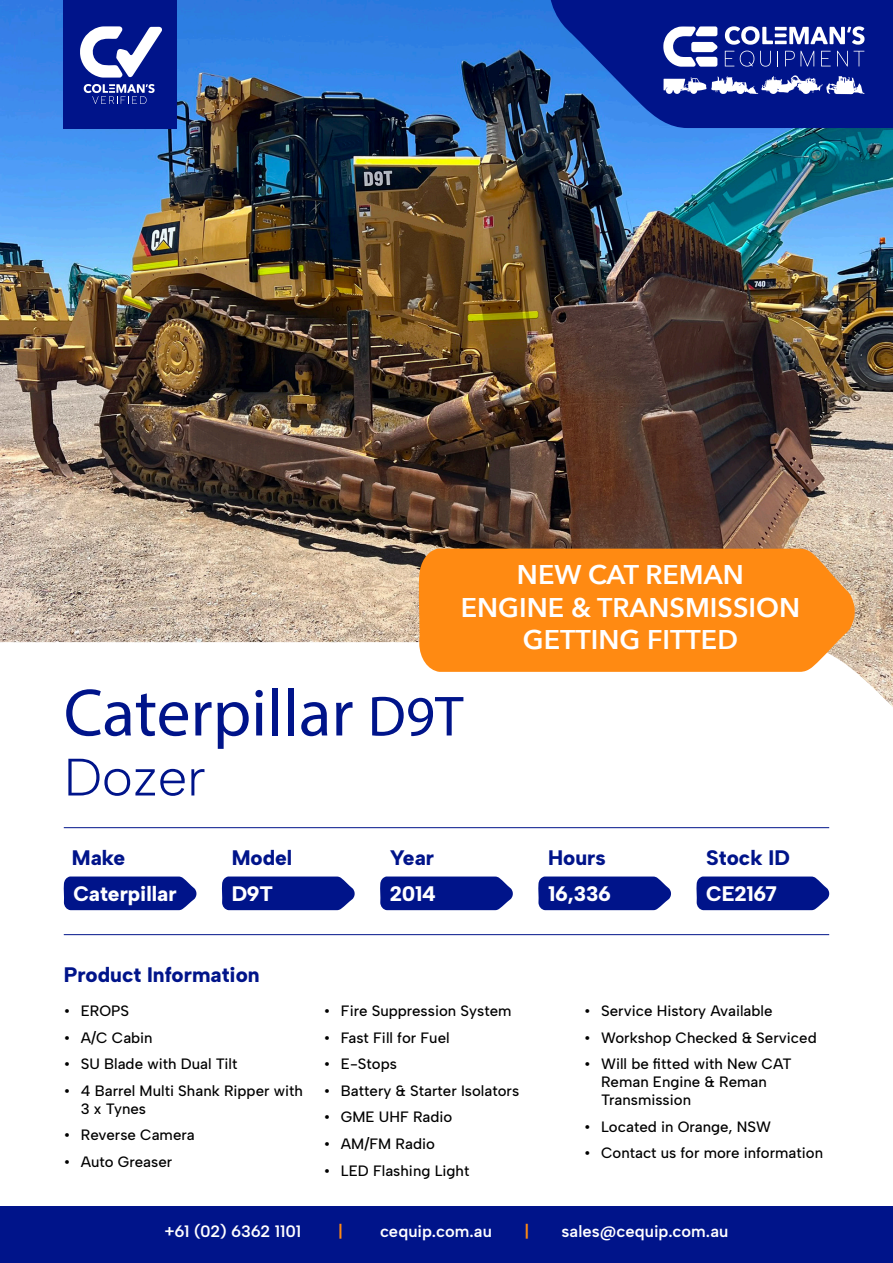
<style>
.page{position:relative;width:893px;height:1263px;background:#fff}
.page>*{position:absolute;margin:0;border:0;box-sizing:border-box;transform-origin:0 0}
.t1{font:67.5px "Myriad Pro";color:#00148a}
.t2{font:52.5px "Albert Sans";color:#00148a}
.t3{font:600 27px/32.4px "Avenir Next";color:#fff;text-align:center}
.t4{font:21px "Albert Sans";color:#00148a}
.t5{font:21px "Albert Sans";letter-spacing:-.01em;color:#fff}
.t6{font:16.5px "Albert Sans";color:#fff}
.t7{font:16.5px "Albert Sans";color:#ff8a12}
.t8{font:15px/18px "Albert Sans";color:#000}
.s1{font-size:57px}
</style>
<div class="page">
<img style="left:0;top:0;width:893px;height:642px">
<svg style="left:0;top:642px;width:893px;height:294px"></svg>
<svg style="left:63px;top:876px;width:133px;height:34px;background:#112492"></svg>
<svg style="left:222px;top:876px;width:133px;height:34px;background:#112492"></svg>
<svg style="left:380px;top:876px;width:133px;height:34px;background:#112492"></svg>
<svg style="left:538px;top:876px;width:133px;height:34px;background:#112492"></svg>
<svg style="left:696px;top:876px;width:133px;height:34px;background:#112492"></svg>
<hr style="left:64px;top:827px;width:765px;height:1px;background:#00148a">
<hr style="left:64px;top:934px;width:765px;height:1px;background:#00148a">
<div style="left:64px;top:0;width:113px;height:128px;background:#00148a"></div>
<div style="left:0;top:1206px;width:893px;height:57px;background:#00148a"></div>
<svg style="left:80px;top:26px;width:82px;height:52px"></svg>
<svg style="left:84px;top:84px;width:71px;height:20px"></svg>
<svg style="left:549px;top:0;width:344px;height:128px;background:#223b9f"></svg>
<div style="left:418px;top:549px;width:437px;height:123px;background:#ff8a12"></div>
<p class="t3" style="left:461px;top:558px;width:341px">NEW CAT REMAN<br>ENGINE &amp; TRANSMISSION<br>GETTING FITTED</p>
<p class="t1" style="left:64px;top:671px;width:401px">Caterpillar <span class="s1">D9T</span></p>
<p class="t2" style="left:64px;top:745px;width:144px">Dozer</p>
<p class="t4" style="left:72px;top:845px;width:55px">Make</p>
<p class="t4" style="left:232px;top:845px;width:62px">Model</p>
<p class="t4" style="left:390px;top:845px;width:46px">Year</p>
<p class="t4" style="left:548px;top:845px;width:59px">Hours</p>
<p class="t4" style="left:706px;top:845px;width:85px">Stock ID</p>
<p class="t5" style="left:73px;top:880px;width:105px">Caterpillar</p>
<p class="t5" style="left:232px;top:880px;width:43px">D9T</p>
<p class="t5" style="left:390px;top:880px;width:48px">2014</p>
<p class="t5" style="left:548px;top:880px;width:64px">16,336</p>
<p class="t5" style="left:706px;top:881px;width:72px">CE2167</p>
<p class="t4" style="left:64px;top:962px;width:197px">Product Information</p>
<p class="t8" style="left:64px;top:1002px;width:67px">• EROPS</p>
<p class="t8" style="left:64px;top:1029px;width:90px">• A/C Cabin</p>
<p class="t8" style="left:64px;top:1055px;width:175px">• SU Blade with Dual Tilt</p>
<p class="t8" style="left:81px;top:1082px;width:224px;text-indent:-17px">• 4 Barrel Multi Shank Ripper with<br>3 x Tynes</p>
<p class="t8" style="left:64px;top:1126px;width:133px">• Reverse Camera</p>
<p class="t8" style="left:64px;top:1153px;width:110px">• Auto Greaser</p>
<p class="t8" style="left:324px;top:1002px;width:189px">• Fire Suppression System</p>
<p class="t8" style="left:324px;top:1029px;width:127px">• Fast Fill for Fuel</p>
<p class="t8" style="left:324px;top:1055px;width:75px">• E-Stops</p>
<p class="t8" style="left:324px;top:1082px;width:197px">• Battery &amp; Starter Isolators</p>
<p class="t8" style="left:324px;top:1108px;width:130px">• GME UHF Radio</p>
<p class="t8" style="left:324px;top:1135px;width:113px">• AM/FM Radio</p>
<p class="t8" style="left:324px;top:1161px;width:147px">• LED Flashing Light</p>
<p class="t8" style="left:584px;top:1002px;width:190px">• Service History Available</p>
<p class="t8" style="left:584px;top:1029px;width:234px">• Workshop Checked &amp; Serviced</p>
<p class="t8" style="left:601px;top:1055px;width:192px;text-indent:-17px">• Will be fitted with New CAT<br>Reman Engine &amp; Reman<br>Transmission</p>
<p class="t8" style="left:584px;top:1118px;width:188px">• Located in Orange, NSW</p>
<p class="t8" style="left:584px;top:1144px;width:240px">• Contact us for more information</p>
<p class="t6" style="left:165px;top:1221px;width:138px">+61 (02) 6362 1101</p>
<p class="t7" style="left:338px;top:1221px;width:6px">|</p>
<p class="t6" style="left:380px;top:1221px;width:114px">cequip.com.au</p>
<p class="t7" style="left:524px;top:1221px;width:6px">|</p>
<p class="t6" style="left:562px;top:1221px;width:168px">sales@cequip.com.au</p>
</div>
